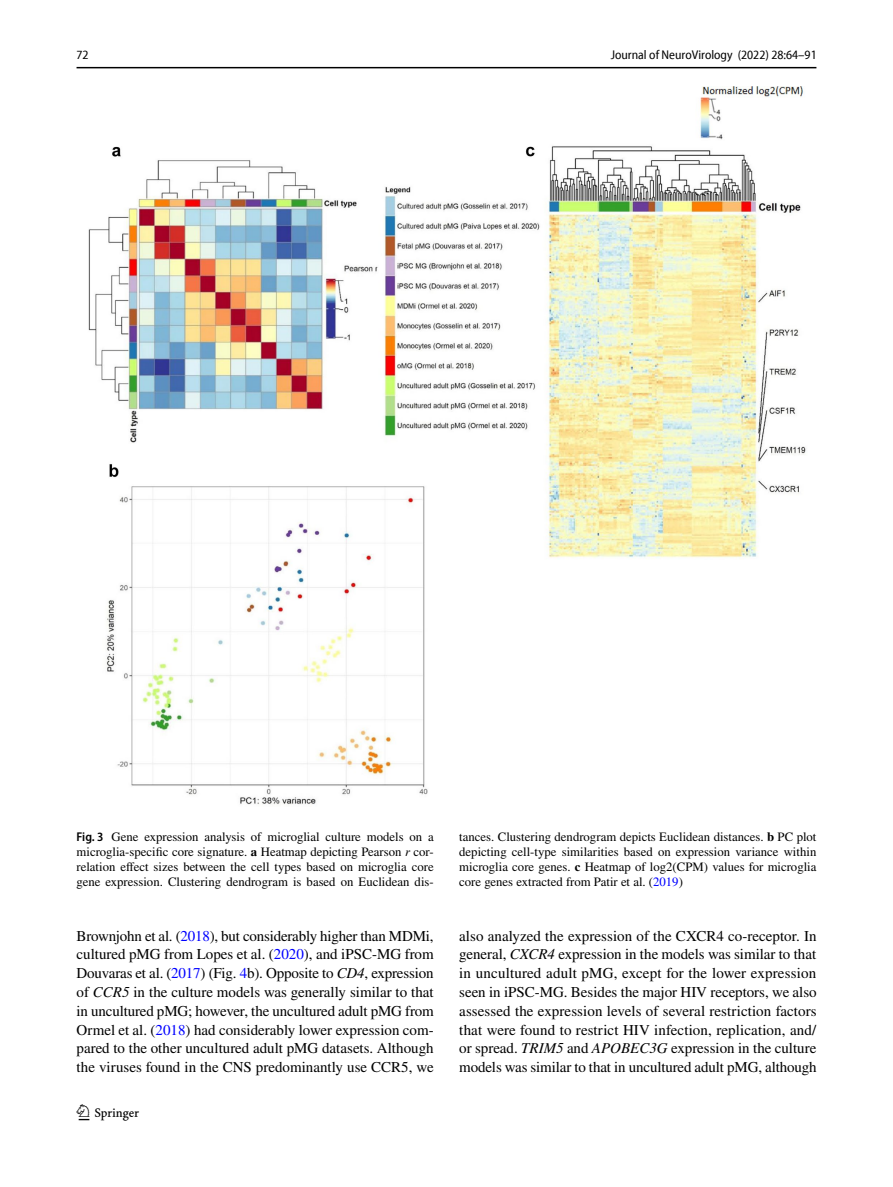
<style>
.page{position:relative;width:893px;height:1187px;background:#fff}
.page>*{position:absolute;margin:0;border:0;box-sizing:border-box;transform-origin:0 0}
.t1{font:22.5px "Springnew Regular 2";color:#000}
.t2{font:15px/18.8px "STIX";letter-spacing:-.01em;color:#000;text-align:justify}
.t3{font:12.75px/15px "STIX";color:#000;text-align:justify}
.t4{font:semi-condensed 12.75px "Myriad Pro Unic";color:#000}
.s1{font-family:"Myriad Pro";font-weight:600;font-stretch:semi-condensed}
.s2{font-weight:700}
.s3{font-style:italic}
.s4{color:#00f}
</style>
<div class="page">
<hr style="left:77px;top:67px;width:739px;height:1px;background:#000">
<img style="left:88px;top:87px;width:718px;height:718px">
<p class="t4" style="left:76px;top:50px;width:14px">72</p>
<p class="t4" style="left:611px;top:50px;width:207px">Journal of NeuroVirology (2022) 28:64–91</p>
<p class="t3" style="left:77px;top:830px;width:359px"><span class="s1">Fig. 3</span> Gene expression analysis of microglial culture models on a microglia-specific core signature. <span class="s2">a</span> Heatmap depicting Pearson <span class="s3">r</span> cor&shy;relation effect sizes between the cell types based on microglia core gene expression. Clustering dendrogram is based on Euclidean dis-</p>
<p class="t3" style="left:459px;top:830px;width:359px">tances. Clustering dendrogram depicts Euclidean distances. <span class="s2">b</span> PC plot depicting cell-type similarities based on expression variance within microglia core genes. <span class="s2">c</span> Heatmap of log2(CPM) values for microglia core genes extracted from Patir et al. (<span class="s4">2019</span>)</p>
<p class="t2" style="left:77px;top:927px;width:359px">Brownjohn et al. (<span class="s4">2018</span>), but considerably higher than MDMi, cultured pMG from Lopes et al. (<span class="s4">2020</span>), and iPSC-MG from Douvaras et al. (<span class="s4">2017</span>) (Fig. <span class="s4">4</span>b). Opposite to <span class="s3">CD4</span>, expression of <span class="s3">CCR5</span> in the culture models was generally similar to that in uncultured pMG; however, the uncultured adult pMG from Ormel et al. (<span class="s4">2018</span>) had considerably lower expression com&shy;pared to the other uncultured adult pMG datasets. Although the viruses found in the CNS predominantly use CCR5, we</p>
<p class="t2" style="left:459px;top:927px;width:359px">also analyzed the expression of the CXCR4 co-receptor. In general, <span class="s3">CXCR4</span> expression in the models was similar to that in uncultured adult pMG, except for the lower expression seen in iPSC-MG. Besides the major HIV receptors, we also assessed the expression levels of several restriction factors that were found to restrict HIV infection, replication, and/ or spread. <span class="s3">TRIM5</span> and <span class="s3">APOBEC3G</span> expression in the culture models was similar to that in uncultured adult pMG, although</p>
<h1 class="t1" style="left:79px;top:1104px;width:62px">1 3</h1>
</div>
